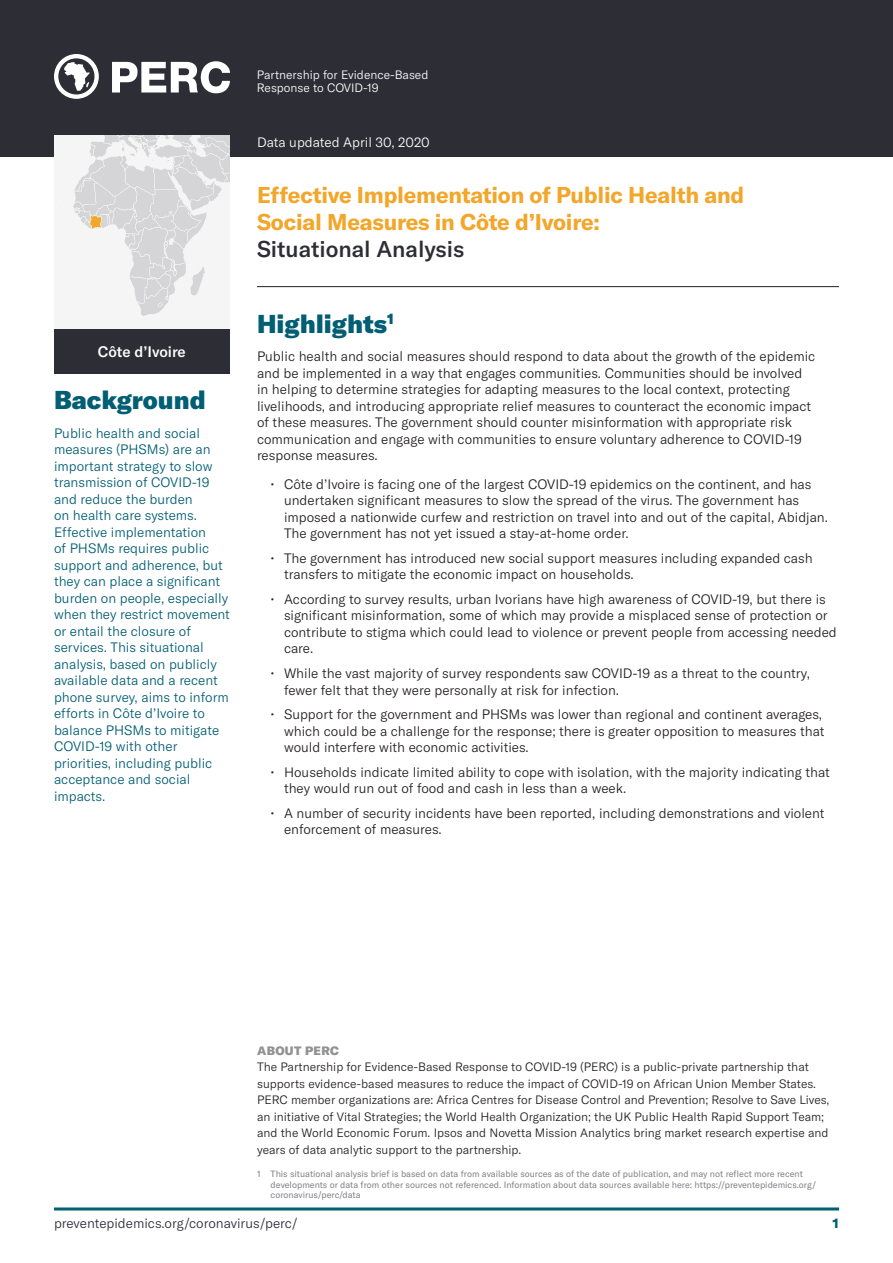
<style>
.page{position:relative;width:893px;height:1263px;background:#fff}
.page>*{position:absolute;margin:0;border:0;box-sizing:border-box;transform-origin:0 0}
.Heading_2{font:900 25.5px "GT America";color:#025e73}
.t1{font:700 22.5px/27px "GT America";letter-spacing:-.01em;color:#f2a62a}
.Country{font:500 15px "GT America";color:#fff}
.t2{font:300 13.5px/16.5px "GT America";color:#231f20}
.t3{font:300 13.5px/16.5px "GT America";color:#025e73}
.t4{font:300 13.5px "GT America";color:#2d2d35}
.t5{font:300 13.5px "GT America";color:#fff}
.t6{font:700 expanded 13.5px "GT America";color:#025e73}
.t7{font:300 12px/16.5px "GT America";color:#231f20}
.Heading_1{font:300 12px/12.9px "GT America";color:#fff}
.Heading_6{font:900 12px "GT America";letter-spacing:.03em;color:#919191}
.Footnote_References{font:9px/10.8px "GT America";color:#818186}
.s1{font-weight:500;color:#2d2d35}
</style>
<div class="page">
<hr style="left:54px;top:1207px;width:785px;height:3px;background:#025e73">
<div style="left:0;top:0;width:893px;height:157px;background:#2d2d35"></div>
<hr style="left:257px;top:286px;width:582px;height:1px;background:#231f20">
<div style="left:54px;top:136px;width:176px;height:206px;background:#f5f5f5"></div>
<svg style="left:73px;top:136px;width:157px;height:180px"></svg>
<div style="left:54px;top:329px;width:176px;height:44px;background:#2d2d35"></div>
<svg style="left:112px;top:61px;width:118px;height:32px"></svg>
<svg style="left:54px;top:54px;width:45px;height:45px"></svg>
<p class="Heading_1" style="left:257px;top:69px;width:173px">Partnership for Evidence-Based<br>Response to COVID-19</p>
<p class="t5" style="left:257px;top:134px;width:174px">Data updated April 30, 2020</p>
<p class="Country" style="left:98px;top:343px;width:90px">Côte d’Ivoire</p>
<p class="Heading_2" style="left:54px;top:384px;width:153px">Background</p>
<p class="t3" style="left:54px;top:425px;width:177px">Public health and social measures (PHSMs) are an important strategy to slow transmission of COVID-19 and reduce the burden<br>on health care systems.<br>Effective implementation<br>of PHSMs requires public support and adherence, but they can place a significant burden on people, especially when they restrict movement or entail the closure of services. This situational analysis, based on publicly available data and a recent phone survey, aims to inform efforts in Côte d’Ivoire to balance PHSMs to mitigate<br>COVID-19 with other priorities, including public acceptance and social impacts.</p>
<p class="t1" style="left:257px;top:181px;width:489px">Effective Implementation of Public Health and<br>Social Measures in Côte d’Ivoire:<br><span class="s1">Situational Analysis</span></p>
<p class="Heading_2" style="left:257px;top:307px;width:138px">Highlights<sup>1</sup></p>
<p class="t2" style="left:257px;top:348px;width:560px">Public health and social measures should respond to data about the growth of the epidemic and be implemented in a way that engages communities. Communities should be involved in helping to determine strategies for adapting measures to the local context, protecting livelihoods, and introducing appropriate relief measures to counteract the economic impact of these measures. The government should counter misinformation with appropriate risk communication and engage with communities to ensure voluntary adherence to COVID-19 response measures.</p>
<p class="t2" style="left:284px;top:476px;width:545px;text-indent:-14px">• Côte d’Ivoire is facing one of the largest COVID-19 epidemics on the continent, and has undertaken significant measures to slow the spread of the virus. The government has imposed a nationwide curfew and restriction on travel into and out of the capital, Abidjan.<br>The government has not yet issued a stay-at-home order.</p>
<p class="t2" style="left:284px;top:550px;width:530px;text-indent:-14px">• The government has introduced new social support measures including expanded cash transfers to mitigate the economic impact on households.</p>
<p class="t2" style="left:284px;top:591px;width:554px;text-indent:-14px">• According to survey results, urban Ivorians have high awareness of COVID-19, but there is significant misinformation, some of which may provide a misplaced sense of protection or contribute to stigma which could lead to violence or prevent people from accessing needed care.</p>
<p class="t2" style="left:284px;top:665px;width:527px;text-indent:-14px">• While the vast majority of survey respondents saw COVID-19 as a threat to the country, fewer felt that they were personally at risk for infection.</p>
<p class="t2" style="left:284px;top:706px;width:542px;text-indent:-14px">• Support for the government and PHSMs was lower than regional and continent averages, which could be a challenge for the response; there is greater opposition to measures that would interfere with economic activities.</p>
<p class="t2" style="left:284px;top:764px;width:547px;text-indent:-14px">• Households indicate limited ability to cope with isolation, with the majority indicating that they would run out of food and cash in less than a week.</p>
<p class="t2" style="left:284px;top:805px;width:542px;text-indent:-14px">• A number of security incidents have been reported, including demonstrations and violent enforcement of measures.</p>
<p class="Heading_6" style="left:257px;top:1043px;width:83px">ABOUT PERC</p>
<p class="t7" style="left:257px;top:1059px;width:574px">The Partnership for Evidence-Based Response to COVID-19 (PERC) is a public-private partnership that supports evidence-based measures to reduce the impact of COVID-19 on African Union Member States.<br>PERC member organizations are: Africa Centres for Disease Control and Prevention; Resolve to Save Lives, an initiative of Vital Strategies; the World Health Organization; the UK Public Health Rapid Support Team; and the World Economic Forum. Ipsos and Novetta Mission Analytics bring market research expertise and years of data analytic support to the partnership.</p>
<p class="Footnote_References" style="left:271px;top:1168px;width:547px;text-indent:-14px">1 This situational analysis brief is based on data from available sources as of the date of publication, and may not reflect more recent developments or data from other sources not referenced. Information about data sources available here: https://preventepidemics.org/ coronavirus/perc/data</p>
<p class="t4" style="left:54px;top:1215px;width:245px">preventepidemics.org/coronavirus/perc/</p>
<p class="t6" style="left:833px;top:1214px;width:8px">1</p>
</div>
